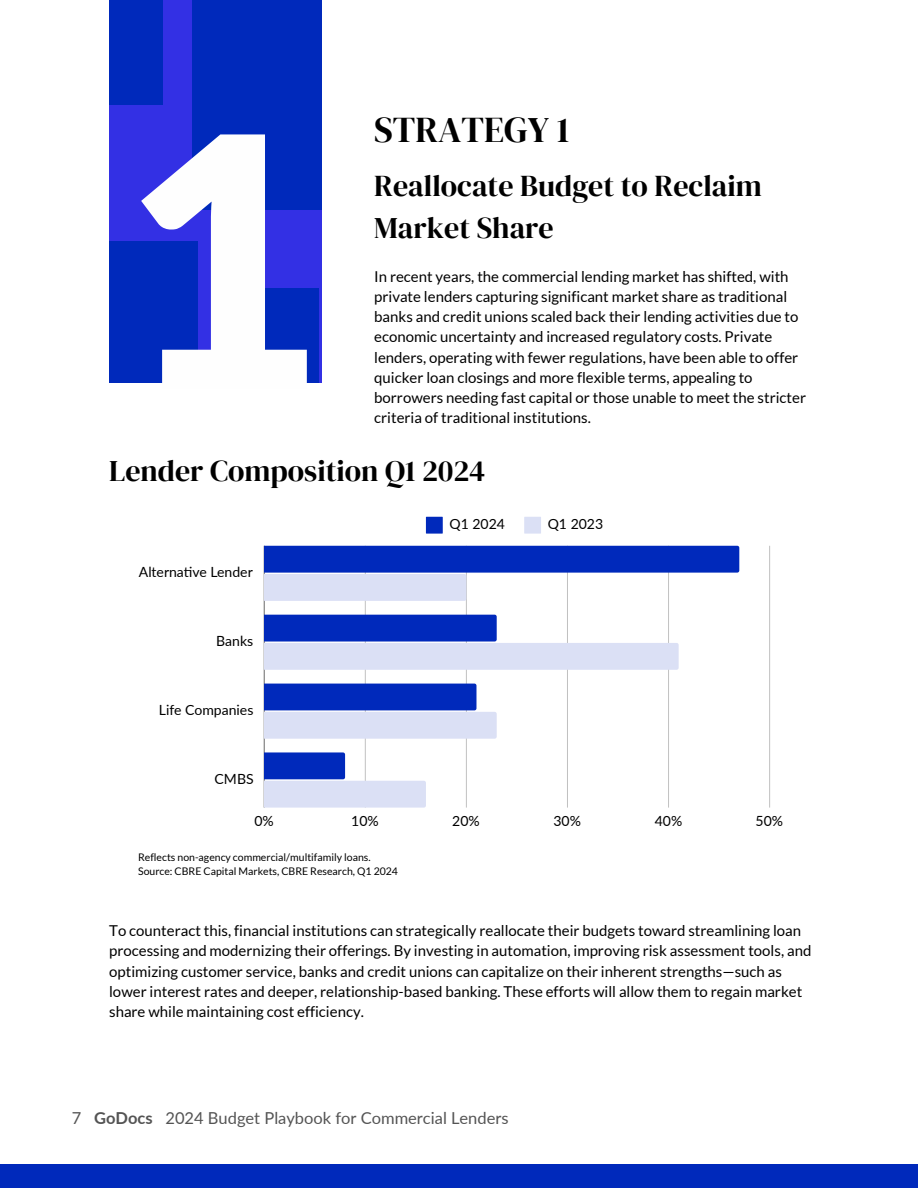
<style>
.page{position:relative;width:918px;height:1188px;background:#fff}
.page>*{position:absolute;margin:0;border:0;box-sizing:border-box;transform-origin:0 0}
.t1{font:900 348.9px "Lato";color:#fefefe}
.t2{font:36px "DM Serif Display";color:#000}
.t3{font:30px/41.7px "DM Serif Display";color:#000}
.t4{font:16.5px "Lato";color:#545454}
.t5{font:15px/20.2px "Lato";color:#000}
.t6{font:14.1px "Lato";color:#000}
.t7{font:10.5px "Lato";color:#000}
.s1{font-weight:700}
</style>
<div class="page">
<div style="left:0;top:1165px;width:918px;height:23px;background:#0029bb"></div>
<div style="left:109px;top:0;width:212px;height:383px;background:#3330e4"></div>
<div style="left:192px;top:0;width:129px;height:209px;background:#0029bb"></div>
<div style="left:109px;top:241px;width:89px;height:142px;background:#0029bb"></div>
<div style="left:109px;top:0;width:54px;height:105px;background:#0029bb"></div>
<div style="left:265px;top:289px;width:54px;height:94px;background:#0029bb"></div>
<svg style="left:426px;top:517px;width:17px;height:17px"></svg>
<svg style="left:524px;top:517px;width:17px;height:17px"></svg>
<hr style="left:264px;top:546px;width:1px;height:262px;background:#929292">
<hr style="left:365px;top:546px;width:1px;height:262px;background:#ccc">
<hr style="left:466px;top:546px;width:1px;height:262px;background:#c7c7c7">
<hr style="left:567px;top:546px;width:1px;height:262px;background:#c1c1c1">
<hr style="left:668px;top:546px;width:1px;height:262px;background:#c3c3c3">
<hr style="left:769px;top:546px;width:1px;height:262px;background:#c8c8c8">
<svg style="left:264px;top:546px;width:475px;height:55px"></svg>
<svg style="left:264px;top:615px;width:415px;height:55px"></svg>
<svg style="left:264px;top:684px;width:233px;height:55px;background:#7d92dc"></svg>
<svg style="left:264px;top:752px;width:162px;height:56px"></svg>
<h3 class="t1" style="left:124px;top:44px;width:204px">1</h3>
<h2 class="t2" style="left:374px;top:105px;width:197px">STRATEGY 1</h2>
<p class="t3" style="left:374px;top:165px;width:389px">Reallocate Budget to Reclaim<br>Market Share</p>
<h1 class="t5" style="left:374px;top:266px;width:433px">In recent years, the commercial lending market has shifted, with private lenders capturing significant market share as traditional banks and credit unions scaled back their lending activities due to economic uncertainty and increased regulatory costs. Private lenders, operating with fewer regulations, have been able to offer quicker loan closings and more flexible terms, appealing to borrowers needing fast capital or those unable to meet the stricter criteria of traditional institutions.</h1>
<h3 class="t3" style="left:109px;top:449px;width:378px">Lender Composition Q1 2024</h3>
<p class="t6" style="left:139px;top:563px;width:115px">Alternative Lender</p>
<p class="t6" style="left:216px;top:632px;width:38px">Banks</p>
<p class="t6" style="left:159px;top:701px;width:96px">Life Companies</p>
<p class="t6" style="left:215px;top:770px;width:41px">CMBS</p>
<p class="t6" style="left:449px;top:515px;width:57px">Q1 2024</p>
<p class="t6" style="left:548px;top:515px;width:57px">Q1 2023</p>
<p class="t6" style="left:255px;top:812px;width:21px">0%</p>
<p class="t6" style="left:351px;top:812px;width:29px">10%</p>
<p class="t6" style="left:452px;top:812px;width:29px">20%</p>
<p class="t6" style="left:553px;top:812px;width:29px">30%</p>
<p class="t6" style="left:655px;top:812px;width:29px">40%</p>
<p class="t6" style="left:756px;top:812px;width:29px">50%</p>
<h2 class="t7" style="left:138px;top:851px;width:234px">Reflects non-agency commercial/multifamily loans.</h2>
<p class="t7" style="left:138px;top:865px;width:261px">Source: CBRE Capital Markets, CBRE Research, Q1 2024</p>
<p class="t5" style="left:109px;top:920px;width:704px">To counteract this, financial institutions can strategically reallocate their budgets toward streamlining loan processing and modernizing their offerings. By investing in automation, improving risk assessment tools, and optimizing customer service, banks and credit unions can capitalize on their inherent strengths—such as lower interest rates and deeper, relationship-based banking. These efforts will allow them to regain market share while maintaining cost efficiency.</p>
<h3 class="t4" style="left:72px;top:1108px;width:438px">7 <span class="s1">GoDocs</span> 2024 Budget Playbook for Commercial Lenders</h3>
</div>
